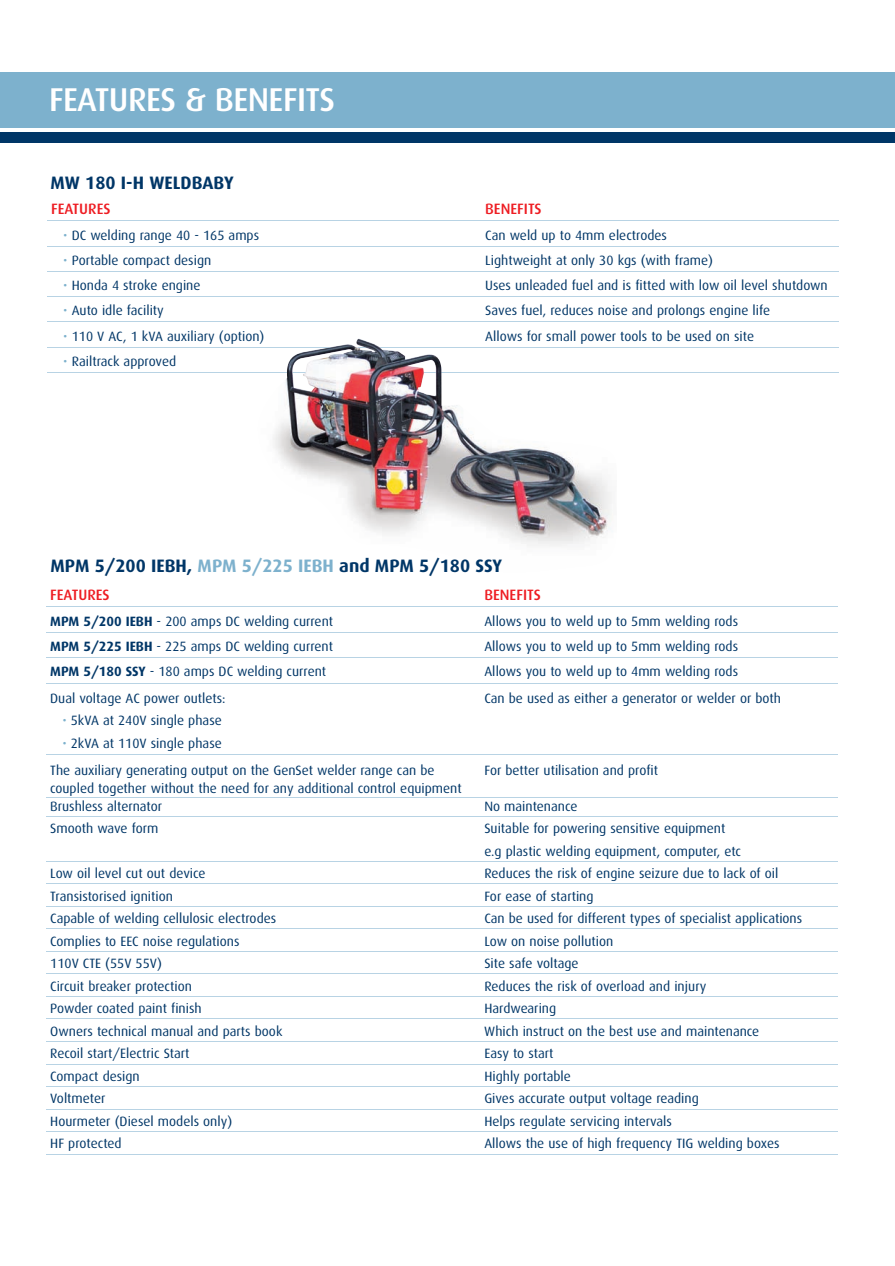
<style>
.page{position:relative;width:895px;height:1266px;background:#fff}
.page>*{position:absolute;margin:0;border:0;box-sizing:border-box;transform-origin:0 0}
.t1{font:500 33px "Dax";letter-spacing:-.015em;color:#fff}
.t2{font:700 18px "Dax";color:#003667}
.t3{font:500 15px "Dax";color:#ee1d23}
.t4{font:13.5px/26.7px "Dax";color:#003667}
.s1{color:#7db1cd}
.s2{font-weight:700}
</style>
<div class="page">
<div style="left:0;top:72px;width:894px;height:56px;background:#7db1cd"></div>
<div style="left:0;top:132px;width:894px;height:11px;background:#003667"></div>
<hr style="left:47px;top:220px;width:791px;height:1px;background:#b8d3e4">
<hr style="left:47px;top:246px;width:791px;height:1px;background:#b8d3e4">
<hr style="left:47px;top:271px;width:791px;height:1px;background:#b8d3e4">
<hr style="left:47px;top:296px;width:791px;height:1px;background:#b8d3e4">
<hr style="left:47px;top:321px;width:791px;height:1px;background:#b8d3e4">
<hr style="left:47px;top:347px;width:791px;height:1px;background:#b8d3e4">
<hr style="left:47px;top:372px;width:791px;height:1px;background:#b8d3e4">
<hr style="left:46px;top:606px;width:791px;height:1px;background:#b8d3e4">
<hr style="left:46px;top:631px;width:791px;height:1px;background:#b8d3e4">
<hr style="left:46px;top:657px;width:791px;height:1px;background:#b8d3e4">
<hr style="left:46px;top:682px;width:791px;height:1px;background:#b8d3e4">
<hr style="left:46px;top:754px;width:791px;height:1px;background:#b8d3e4">
<hr style="left:46px;top:796px;width:791px;height:1px;background:#b8d3e4">
<hr style="left:46px;top:816px;width:791px;height:1px;background:#b8d3e4">
<hr style="left:46px;top:861px;width:791px;height:1px;background:#b8d3e4">
<hr style="left:46px;top:883px;width:791px;height:1px;background:#b8d3e4">
<hr style="left:46px;top:906px;width:791px;height:1px;background:#b8d3e4">
<hr style="left:46px;top:928px;width:791px;height:1px;background:#b8d3e4">
<hr style="left:46px;top:951px;width:791px;height:1px;background:#b8d3e4">
<hr style="left:46px;top:973px;width:791px;height:1px;background:#b8d3e4">
<hr style="left:46px;top:996px;width:791px;height:1px;background:#b8d3e4">
<hr style="left:46px;top:1018px;width:791px;height:1px;background:#b8d3e4">
<hr style="left:46px;top:1041px;width:791px;height:1px;background:#b8d3e4">
<hr style="left:46px;top:1063px;width:791px;height:1px;background:#b8d3e4">
<hr style="left:46px;top:1086px;width:791px;height:1px;background:#b8d3e4">
<hr style="left:46px;top:1108px;width:791px;height:1px;background:#b8d3e4">
<hr style="left:46px;top:1131px;width:791px;height:1px;background:#b8d3e4">
<hr style="left:46px;top:1153px;width:791px;height:1px;background:#b8d3e4">
<img style="left:273px;top:338px;width:339px;height:208px">
<h1 class="t1" style="left:49px;top:88px;width:287px">FEATURES &amp; BENEFITS</h1>
<h2 class="t2" style="left:51px;top:175px;width:184px">MW 180 I-H WELDBABY</h2>
<p class="t3" style="left:51px;top:203px;width:61px">FEATURES</p>
<p class="t3" style="left:485px;top:203px;width:58px">BENEFITS</p>
<p class="t4" style="left:63px;top:222px;width:197px"><span class="s1">•</span> DC welding range 40 - 165 amps</p>
<p class="t4" style="left:485px;top:222px;width:183px">Can weld up to 4mm electrodes</p>
<p class="t4" style="left:63px;top:248px;width:149px"><span class="s1">•</span> Portable compact design</p>
<p class="t4" style="left:485px;top:248px;width:229px">Lightweight at only 30 kgs (with frame)</p>
<p class="t4" style="left:63px;top:273px;width:139px"><span class="s1">•</span> Honda 4 stroke engine</p>
<p class="t4" style="left:485px;top:273px;width:344px">Uses unleaded fuel and is fitted with low oil level shutdown</p>
<p class="t4" style="left:63px;top:298px;width:102px"><span class="s1">•</span> Auto idle facility</p>
<p class="t4" style="left:485px;top:298px;width:286px">Saves fuel, reduces noise and prolongs engine life</p>
<p class="t4" style="left:63px;top:323px;width:203px"><span class="s1">•</span> 110 V AC, 1 kVA auxiliary (option)</p>
<p class="t4" style="left:485px;top:323px;width:270px">Allows for small power tools to be used on site</p>
<p class="t4" style="left:63px;top:349px;width:114px"><span class="s1">•</span> Railtrack approved</p>
<h2 class="t2" style="left:51px;top:558px;width:453px">MPM 5/200 IEBH, <span class="s1">MPM 5/225 IEBH</span> and MPM 5/180 SSY</h2>
<p class="t3" style="left:50px;top:589px;width:61px">FEATURES</p>
<p class="t3" style="left:484px;top:589px;width:58px">BENEFITS</p>
<p class="t4" style="left:50px;top:608px;width:284px"><span class="s2">MPM 5/200 IEBH</span> - 200 amps DC welding current</p>
<p class="t4" style="left:484px;top:608px;width:255px">Allows you to weld up to 5mm welding rods</p>
<p class="t4" style="left:50px;top:633px;width:284px"><span class="s2">MPM 5/225 IEBH</span> - 225 amps DC welding current</p>
<p class="t4" style="left:484px;top:633px;width:255px">Allows you to weld up to 5mm welding rods</p>
<p class="t4" style="left:50px;top:659px;width:277px"><span class="s2">MPM 5/180 SSY</span> - 180 amps DC welding current</p>
<p class="t4" style="left:484px;top:659px;width:255px">Allows you to weld up to 4mm welding rods</p>
<p class="t4" style="left:50px;top:685px;width:177px">Dual voltage AC power outlets:</p>
<p class="t4" style="left:484px;top:685px;width:298px">Can be used as either a generator or welder or both</p>
<p class="t4" style="left:62px;top:708px;width:161px"><span class="s1">•</span> 5kVA at 240V single phase</p>
<p class="t4" style="left:50px;top:730px;width:385px;text-indent:12px"><span class="s1">•</span> 2kVA at 110V single phase<br>The auxiliary generating output on the GenSet welder range can be</p>
<p class="t4" style="left:484px;top:757px;width:175px">For better utilisation and profit</p>
<p class="t4" style="left:50px;top:779px;width:413px;line-height:18px">coupled together without the need for any additional control equipment<br>Brushless alternator</p>
<p class="t4" style="left:484px;top:793px;width:94px">No maintenance</p>
<p class="t4" style="left:50px;top:816px;width:110px">Smooth wave form</p>
<p class="t4" style="left:484px;top:818px;width:258px;line-height:22.5px">Suitable for powering sensitive equipment e.g plastic welding equipment, computer, etc</p>
<p class="t4" style="left:50px;top:861px;width:157px">Low oil level cut out device</p>
<p class="t4" style="left:484px;top:861px;width:295px">Reduces the risk of engine seizure due to lack of oil</p>
<p class="t4" style="left:50px;top:883px;width:124px">Transistorised ignition</p>
<p class="t4" style="left:484px;top:883px;width:111px">For ease of starting</p>
<p class="t4" style="left:50px;top:906px;width:227px">Capable of welding cellulosic electrodes</p>
<p class="t4" style="left:484px;top:906px;width:319px">Can be used for different types of specialist applications</p>
<p class="t4" style="left:50px;top:928px;width:191px">Complies to EEC noise regulations</p>
<p class="t4" style="left:484px;top:928px;width:130px">Low on noise pollution</p>
<p class="t4" style="left:50px;top:951px;width:113px">110V CTE (55V 55V)</p>
<p class="t4" style="left:484px;top:951px;width:96px">Site safe voltage</p>
<p class="t4" style="left:50px;top:973px;width:143px">Circuit breaker protection</p>
<p class="t4" style="left:484px;top:973px;width:223px">Reduces the risk of overload and injury</p>
<p class="t4" style="left:50px;top:996px;width:153px">Powder coated paint finish</p>
<p class="t4" style="left:484px;top:996px;width:73px">Hardwearing</p>
<p class="t4" style="left:50px;top:1018px;width:233px">Owners technical manual and parts book</p>
<p class="t4" style="left:484px;top:1018px;width:276px">Which instruct on the best use and maintenance</p>
<p class="t4" style="left:50px;top:1041px;width:141px">Recoil start/Electric Start</p>
<p class="t4" style="left:484px;top:1041px;width:71px">Easy to start</p>
<p class="t4" style="left:50px;top:1063px;width:91px">Compact design</p>
<p class="t4" style="left:484px;top:1063px;width:88px">Highly portable</p>
<p class="t4" style="left:50px;top:1086px;width:57px">Voltmeter</p>
<p class="t4" style="left:484px;top:1086px;width:216px">Gives accurate output voltage reading</p>
<p class="t4" style="left:50px;top:1108px;width:183px">Hourmeter (Diesel models only)</p>
<p class="t4" style="left:484px;top:1108px;width:189px">Helps regulate servicing intervals</p>
<p class="t4" style="left:50px;top:1131px;width:73px">HF protected</p>
<p class="t4" style="left:484px;top:1131px;width:296px">Allows the use of high frequency TIG welding boxes</p>
</div>
